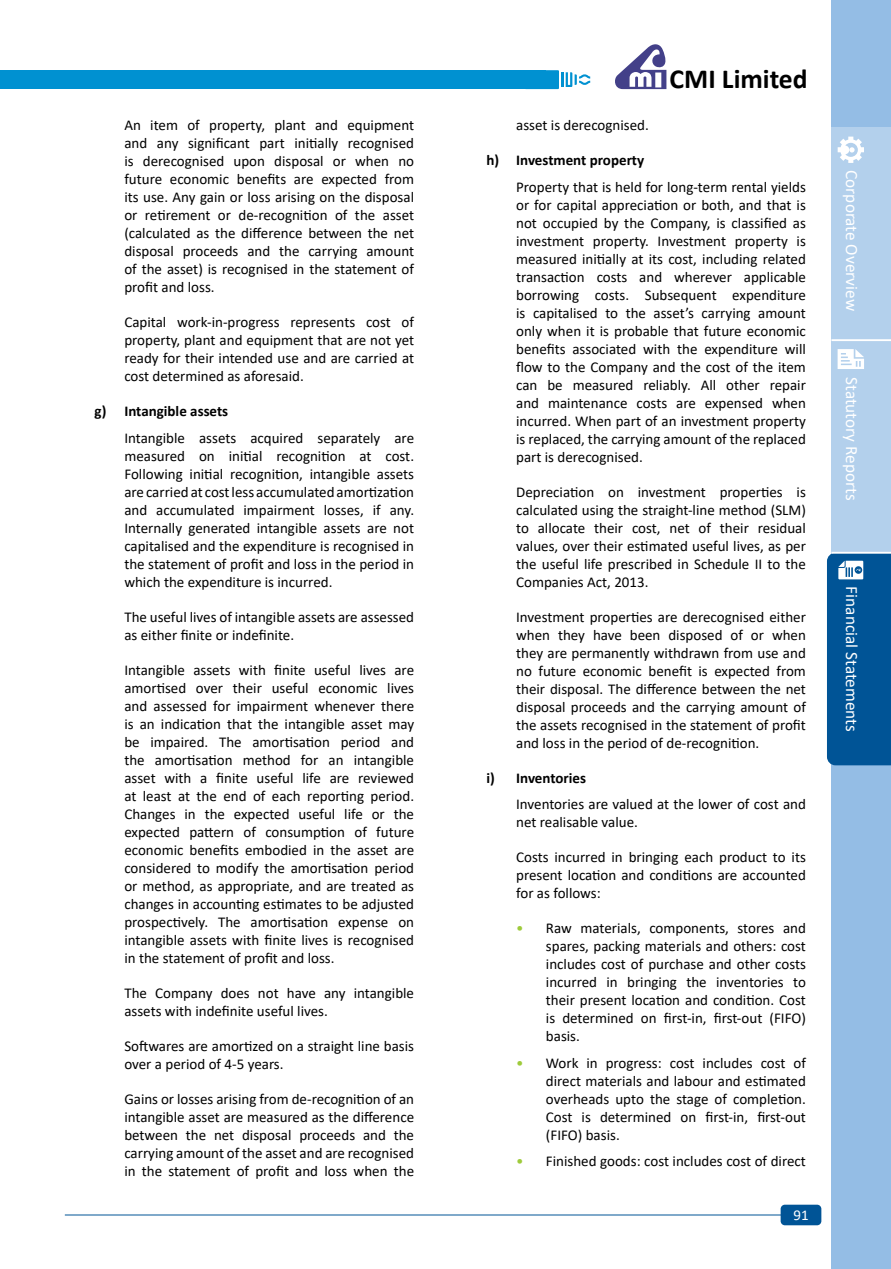
<style>
.page{position:relative;width:891px;height:1269px;background:#fff}
.page>*{position:absolute;margin:0;border:0;box-sizing:border-box;transform-origin:0 0}
.t1{font:700 27.6px "Calibri";color:#000}
.t2{font:17.25px "Calibri";color:#fff}
.t3{font:15px/18px "Calibri";color:#000;text-align:justify}
.t4{font:700 15px "Calibri";color:#000}
.t5{font:15px "Calibri";color:#fff}
.s1{color:#9ecb3b}
</style>
<div class="page">
<svg style="left:615px;top:44px;width:51px;height:45px"></svg>
<div style="left:0;top:70px;width:546px;height:19px;background:#0091d1"></div>
<svg style="left:546px;top:70px;width:44px;height:19px"></svg>
<div style="left:831px;top:0;width:60px;height:1269px;background:#94bde5"></div>
<div style="left:831px;top:128px;width:60px;height:212px;background:#b3d0ec"></div>
<div style="left:831px;top:340px;width:60px;height:213px;background:#b3d0ec"></div>
<hr style="left:831px;top:339px;width:60px;height:2px;background:#fff">
<hr style="left:831px;top:552px;width:60px;height:2px;background:#fff">
<svg style="left:838px;top:137px;width:26px;height:26px"></svg>
<svg style="left:838px;top:349px;width:26px;height:20px"></svg>
<div style="left:827px;top:553px;width:64px;height:212px;background:#005496"></div>
<hr style="left:65px;top:1215px;width:719px;height:1px;background:#005496">
<div style="left:781px;top:1205px;width:40px;height:20px;background:#005496;border-radius:4px"></div>
<p class="t3" style="left:124px;top:116px;width:291px">An item of property, plant and equipment and any significant part initially recognised is derecognised upon disposal or when no future economic benefits are expected from its use. Any gain or loss arising on the disposal or retirement or de-recognition of the asset (calculated as the difference between the net disposal proceeds and the carrying amount of the asset) is recognised in the statement of profit and loss.</p>
<p class="t3" style="left:124px;top:313px;width:291px">Capital work-in-progress represents cost of property, plant and equipment that are not yet ready for their intended use and are carried at cost determined as aforesaid.</p>
<p class="t4" style="left:95px;top:401px;width:135px">g) Intangible assets</p>
<p class="t3" style="left:124px;top:428px;width:291px">Intangible assets acquired separately are measured on initial recognition at cost.<br>Following initial recognition, intangible assets are carried at cost less accumulated amortization and accumulated impairment losses, if any.<br>Internally generated intangible assets are not capitalised and the expenditure is recognised in the statement of profit and loss in the period in which the expenditure is incurred.</p>
<p class="t3" style="left:124px;top:607px;width:291px">The useful lives of intangible assets are assessed as either finite or indefinite.</p>
<p class="t3" style="left:124px;top:660px;width:291px">Intangible assets with finite useful lives are amortised over their useful economic lives and assessed for impairment whenever there is an indication that the intangible asset may be impaired. The amortisation period and the amortisation method for an intangible asset with a finite useful life are reviewed at least at the end of each reporting period.<br>Changes in the expected useful life or the expected pattern of consumption of future economic benefits embodied in the asset are considered to modify the amortisation period or method, as appropriate, and are treated as changes in accounting estimates to be adjusted prospectively. The amortisation expense on intangible assets with finite lives is recognised in the statement of profit and loss.</p>
<p class="t3" style="left:124px;top:984px;width:291px">The Company does not have any intangible assets with indefinite useful lives.</p>
<p class="t3" style="left:124px;top:1037px;width:291px">Softwares are amortized on a straight line basis over a period of 4-5 years.</p>
<p class="t3" style="left:124px;top:1090px;width:291px">Gains or losses arising from de-recognition of an intangible asset are measured as the difference between the net disposal proceeds and the carrying amount of the asset and are recognised in the statement of profit and loss when the</p>
<h1 class="t1" style="left:670px;top:59px;width:140px">CMI Limited</h1>
<p class="t3" style="left:516px;top:116px;width:134px">asset is derecognised.</p>
<p class="t4" style="left:486px;top:150px;width:159px">h) Investment property</p>
<p class="t3" style="left:516px;top:177px;width:291px">Property that is held for long-term rental yields or for capital appreciation or both, and that is not occupied by the Company, is classified as investment property. Investment property is measured initially at its cost, including related transaction costs and wherever applicable borrowing costs. Subsequent expenditure is capitalised to the asset’s carrying amount only when it is probable that future economic benefits associated with the expenditure will flow to the Company and the cost of the item can be measured reliably. All other repair and maintenance costs are expensed when incurred. When part of an investment property is replaced, the carrying amount of the replaced part is derecognised.</p>
<p class="t3" style="left:516px;top:482px;width:291px">Depreciation on investment properties is calculated using the straight-line method (SLM) to allocate their cost, net of their residual values, over their estimated useful lives, as per the useful life prescribed in Schedule II to the Companies Act, 2013.</p>
<p class="t3" style="left:516px;top:608px;width:291px">Investment properties are derecognised either when they have been disposed of or when they are permanently withdrawn from use and no future economic benefit is expected from their disposal. The difference between the net disposal proceeds and the carrying amount of the assets recognised in the statement of profit and loss in the period of de-recognition.</p>
<p class="t4" style="left:486px;top:767px;width:101px">i) Inventories</p>
<p class="t3" style="left:516px;top:795px;width:291px">Inventories are valued at the lower of cost and net realisable value.</p>
<p class="t3" style="left:516px;top:848px;width:291px">Costs incurred in bringing each product to its present location and conditions are accounted for as follows:</p>
<p class="t3" style="left:546px;top:919px;width:262px;text-indent:-30px"><span class="s1">•</span> Raw materials, components, stores and spares, packing materials and others: cost includes cost of purchase and other costs incurred in bringing the inventories to their present location and condition. Cost is determined on first-in, first-out (FIFO) basis.</p>
<p class="t3" style="left:546px;top:1054px;width:262px;text-indent:-30px"><span class="s1">•</span> Work in progress: cost includes cost of direct materials and labour and estimated overheads upto the stage of completion.<br>Cost is determined on first-in, first-out (FIFO) basis.</p>
<p class="t3" style="left:516px;top:1152px;width:291px"><span class="s1">•</span> Finished goods: cost includes cost of direct</p>
<p class="t5" style="left:793px;top:1204px;width:17px">91</p>
<p class="t2" style="left:864px;top:170px;width:142px;rotate:90deg">Corporate Overview</p>
<p class="t2" style="left:864px;top:377px;width:125px;rotate:90deg">Statutory Reports</p>
<p class="t2" style="left:864px;top:586px;width:147px;rotate:90deg">Financial Statements</p>
</div>
